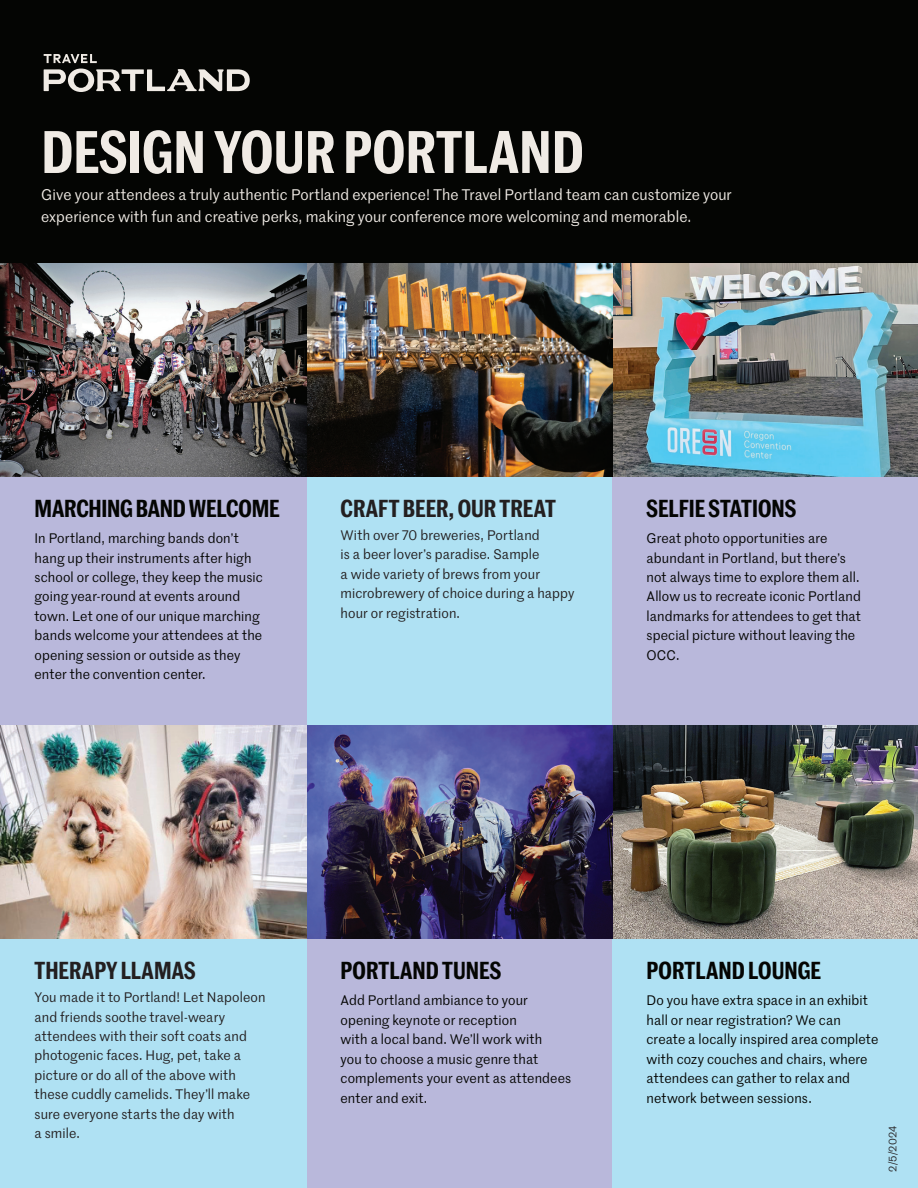
<style>
.page{position:relative;width:918px;height:1188px;background:#fff}
.page>*{position:absolute;margin:0;border:0;box-sizing:border-box;transform-origin:0 0}
.t1{font:600 58.5px "Marr Sans Cond";letter-spacing:.005em;color:#f0ebe5}
.t2{font:600 24px "Marr Sans Cond";color:#040503}
.t3{font:600 24px "Marr Sans Cond";color:#231f20}
.t4{font:15px/21.6px "Marr Sans";letter-spacing:.005em;color:#f0ebe5}
.t5{font:13.5px/19.5px "Marr Sans";letter-spacing:.01em;color:#040503}
.t6{font:13.5px/19.5px "Marr Sans";letter-spacing:.01em;color:#231f20}
.t7{font:10.5px "Marr Sans";color:#231f20}
</style>
<div class="page">
<div style="left:0;top:476px;width:307px;height:250px;background:#b9b8db"></div>
<div style="left:0;top:938px;width:307px;height:250px;background:#afe1f3"></div>
<div style="left:307px;top:476px;width:305px;height:250px;background:#afe1f3"></div>
<div style="left:307px;top:938px;width:305px;height:250px;background:#b9b8db"></div>
<div style="left:612px;top:476px;width:306px;height:250px;background:#b9b8db"></div>
<div style="left:612px;top:938px;width:306px;height:250px;background:#afe1f3"></div>
<div style="left:0;top:0;width:918px;height:264px;background:#040503"></div>
<svg style="left:44px;top:69px;width:206px;height:23px"></svg>
<svg style="left:44px;top:54px;width:53px;height:9px"></svg>
<img style="left:0;top:726px;width:307px;height:212px">
<img style="left:0;top:264px;width:307px;height:212px">
<img style="left:612px;top:726px;width:306px;height:212px">
<img style="left:612px;top:264px;width:306px;height:212px">
<img style="left:307px;top:726px;width:305px;height:212px">
<img style="left:307px;top:264px;width:305px;height:212px">
<h1 class="t1" style="left:41px;top:109px;width:544px">DESIGN YOUR PORTLAND</h1>
<p class="t4" style="left:41px;top:183px;width:692px">Give your attendees a truly authentic Portland experience! The Travel Portland team can customize your experience with fun and creative perks, making your conference more welcoming and memorable.</p>
<h2 class="t2" style="left:35px;top:491px;width:247px">MARCHING BAND WELCOME</h2>
<p class="t5" style="left:35px;top:528px;width:230px">In Portland, marching bands don’t hang up their instruments after high school or college, they keep the music going year-round at events around town. Let one of our unique marching bands welcome your attendees at the opening session or outside as they enter the convention center.</p>
<h2 class="t3" style="left:341px;top:491px;width:217px">CRAFT BEER, OUR TREAT</h2>
<p class="t6" style="left:341px;top:525px;width:235px">With over 70 breweries, Portland<br>is a beer lover’s paradise. Sample<br>a wide variety of brews from your microbrewery of choice during a happy hour or registration.</p>
<h2 class="t2" style="left:647px;top:491px;width:151px">SELFIE STATIONS</h2>
<p class="t5" style="left:647px;top:528px;width:216px">Great photo opportunities are abundant in Portland, but there’s not always time to explore them all.<br>Allow us to recreate iconic Portland landmarks for attendees to get that special picture without leaving the<br>OCC.</p>
<h2 class="t3" style="left:35px;top:953px;width:162px">THERAPY LLAMAS</h2>
<p class="t6" style="left:35px;top:987px;width:232px">You made it to Portland! Let Napoleon and friends soothe travel-weary attendees with their soft coats and photogenic faces. Hug, pet, take a picture or do all of the above with these cuddly camelids. They’ll make sure everyone starts the day with<br>a smile.</p>
<h2 class="t2" style="left:341px;top:953px;width:162px">PORTLAND TUNES</h2>
<p class="t5" style="left:341px;top:990px;width:232px">Add Portland ambiance to your opening keynote or reception<br>with a local band. We’ll work with<br>you to choose a music genre that complements your event as attendees enter and exit.</p>
<h2 class="t2" style="left:647px;top:953px;width:176px">PORTLAND LOUNGE</h2>
<p class="t5" style="left:647px;top:990px;width:233px">Do you have extra space in an exhibit hall or near registration? We can create a locally inspired area complete with cozy couches and chairs, where attendees can gather to relax and network between sessions.</p>
<p class="t7" style="left:885px;top:1172px;width:48px;rotate:-90deg">2/5/2024</p>
</div>
